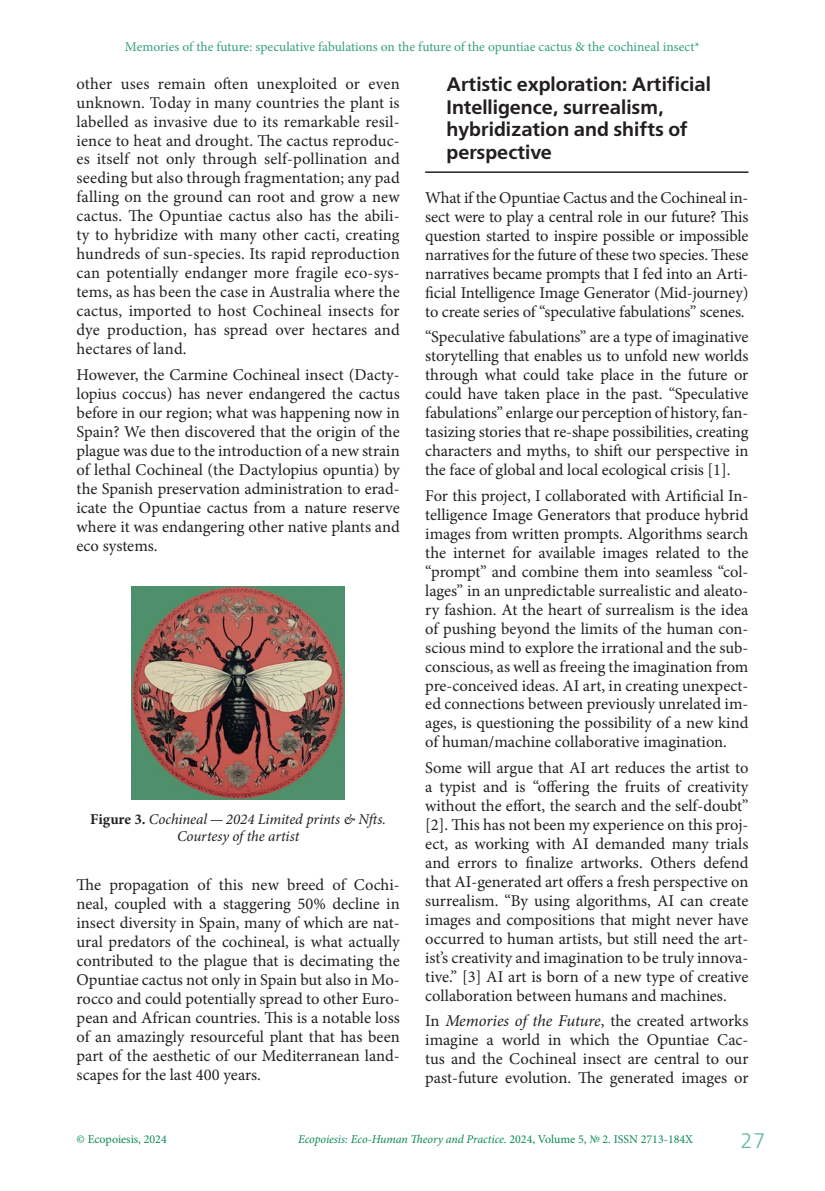
<style>
.page{position:relative;width:825px;height:1191px;background:#fff}
.page>*{position:absolute;margin:0;border:0;box-sizing:border-box;transform-origin:0 0}
.t1{font:21px "Free Set C";color:#5db998}
.t2{font:700 19.5px/22.4px "Free Set C";color:#231f20}
.t3{font:16.5px/18.9px "Minion Pro";letter-spacing:-.005em;color:#231f20;text-align:justify}
.t4{font:italic 15px/17.2px "Minion Pro";letter-spacing:-.01em;color:#231f20;text-align:center}
.t5{font:13.5px "Minion Pro";color:#34a179}
.t6{font:italic 12px "Minion Pro";letter-spacing:-.005em;color:#0c8956}
.t7{font:12px "Minion Pro";color:#0c8956}
.s1{font-weight:700;font-style:normal}
.s2{font-style:italic}
.s3{font-style:normal}
</style>
<div class="page">
<hr style="left:425px;top:171px;width:323px;height:2px;background:#231f20">
<img style="left:132px;top:586px;width:212px;height:213px">
<p class="t5" style="left:125px;top:37px;width:576px">Memories of the future: speculative fabulations on the future of the opuntiae cactus &amp; the cochineal insect*</p>
<p class="t3" style="left:77px;top:74px;width:325px">other uses remain often unexploited or even unknown. Today in many countries the plant is labelled as invasive due to its remarkable resil&shy;ience to heat and drought. The cactus reproduc&shy;es itself not only through self-pollination and seeding but also through fragmentation; any pad falling on the ground can root and grow a new cactus. The Opuntiae cactus also has the abili&shy;ty to hybridize with many other cacti, creating hundreds of sun-species. Its rapid reproduction can potentially endanger more fragile eco-sys&shy;tems, as has been the case in Australia where the cactus, imported to host Cochineal insects for dye production, has spread over hectares and hectares of land.</p>
<p class="t3" style="left:77px;top:365px;width:325px">However, the Carmine Cochineal insect (Dacty&shy;lopius coccus) has never endangered the cactus before in our region; what was happening now in Spain? We then discovered that the origin of the plague was due to the introduction of a new strain of lethal Cochineal (the Dactylopius opuntia) by the Spanish preservation administration to erad&shy;icate the Opuntiae cactus from a nature reserve where it was endangering other native plants and eco systems.</p>
<p class="t4" style="left:90px;top:810px;width:295px"><span class="s1">Figure 3.</span> Cochineal — 2024 Limited prints &amp; Nfts.<br>Courtesy of the artist</p>
<p class="t3" style="left:77px;top:875px;width:325px">The propagation of this new breed of Cochi&shy;neal, coupled with a staggering 50% decline in insect diversity in Spain, many of which are nat&shy;ural predators of the cochineal, is what actually contributed to the plague that is decimating the Opuntiae cactus not only in Spain but also in Mo&shy;rocco and could potentially spread to other Euro&shy;pean and African countries. This is a notable loss of an amazingly resourceful plant that has been part of the aesthetic of our Mediterranean land&shy;scapes for the last 400 years.</p>
<p class="t2" style="left:446px;top:74px;width:266px">Artistic exploration: Artificial<br>Intelligence, surrealism, hybridization and shifts of perspective</p>
<p class="t3" style="left:425px;top:188px;width:325px">What if the Opuntiae Cactus and the Cochineal in&shy;sect were to play a central role in our future? This question started to inspire possible or impossible narratives for the future of these two species. These narratives became prompts that I fed into an Arti&shy;ficial Intelligence Image Generator (Mid-journey) to create series of “speculative fabulations” scenes.</p>
<p class="t3" style="left:425px;top:328px;width:325px">“Speculative fabulations” are a type of imaginative storytelling that enables us to unfold new worlds through what could take place in the future or could have taken place in the past. “Speculative fabulations” enlarge our perception of history, fan&shy;tasizing stories that re-shape possibilities, creating characters and myths, to shift our perspective in the face of global and local ecological crisis [1].</p>
<p class="t3" style="left:425px;top:486px;width:325px">For this project, I collaborated with Artificial In&shy;telligence Image Generators that produce hybrid images from written prompts. Algorithms search the internet for available images related to the “prompt” and combine them into seamless “col&shy;lages” in an unpredictable surrealistic and aleato&shy;ry fashion. At the heart of surrealism is the idea of pushing beyond the limits of the human con&shy;scious mind to explore the irrational and the sub&shy;conscious, as well as freeing the imagination from pre-conceived ideas. AI art, in creating unexpect&shy;ed connections between previously unrelated im&shy;ages, is questioning the possibility of a new kind of human/machine collaborative imagination.</p>
<p class="t3" style="left:425px;top:758px;width:325px">Some will argue that AI art reduces the artist to a typist and is “offering the fruits of creativity without the effort, the search and the self-doubt” [2]. This has not been my experience on this proj&shy;ect, as working with AI demanded many trials and errors to finalize artworks. Others defend that AI-generated art offers a fresh perspective on surrealism. “By using algorithms, AI can create images and compositions that might never have occurred to human artists, but still need the art&shy;ist’s creativity and imagination to be truly innova&shy;tive.” [3] AI art is born of a new type of creative collaboration between humans and machines.</p>
<p class="t3" style="left:425px;top:1011px;width:325px">In <span class="s2">Memories of the Future</span>, the created artworks imagine a world in which the Opuntiae Cac&shy;tus and the Cochineal insect are central to our past-future evolution. The generated images or</p>
<p class="t7" style="left:77px;top:1131px;width:92px">© Ecopoiesis, 2024</p>
<p class="t6" style="left:298px;top:1130px;width:397px">Ecopoiesis: Eco-Human Theory and Practice<span class="s3">. 2024, Volume 5, № 2. ISSN 2713-184X</span></p>
<p class="t1" style="left:740px;top:1128px;width:27px">27</p>
</div>
